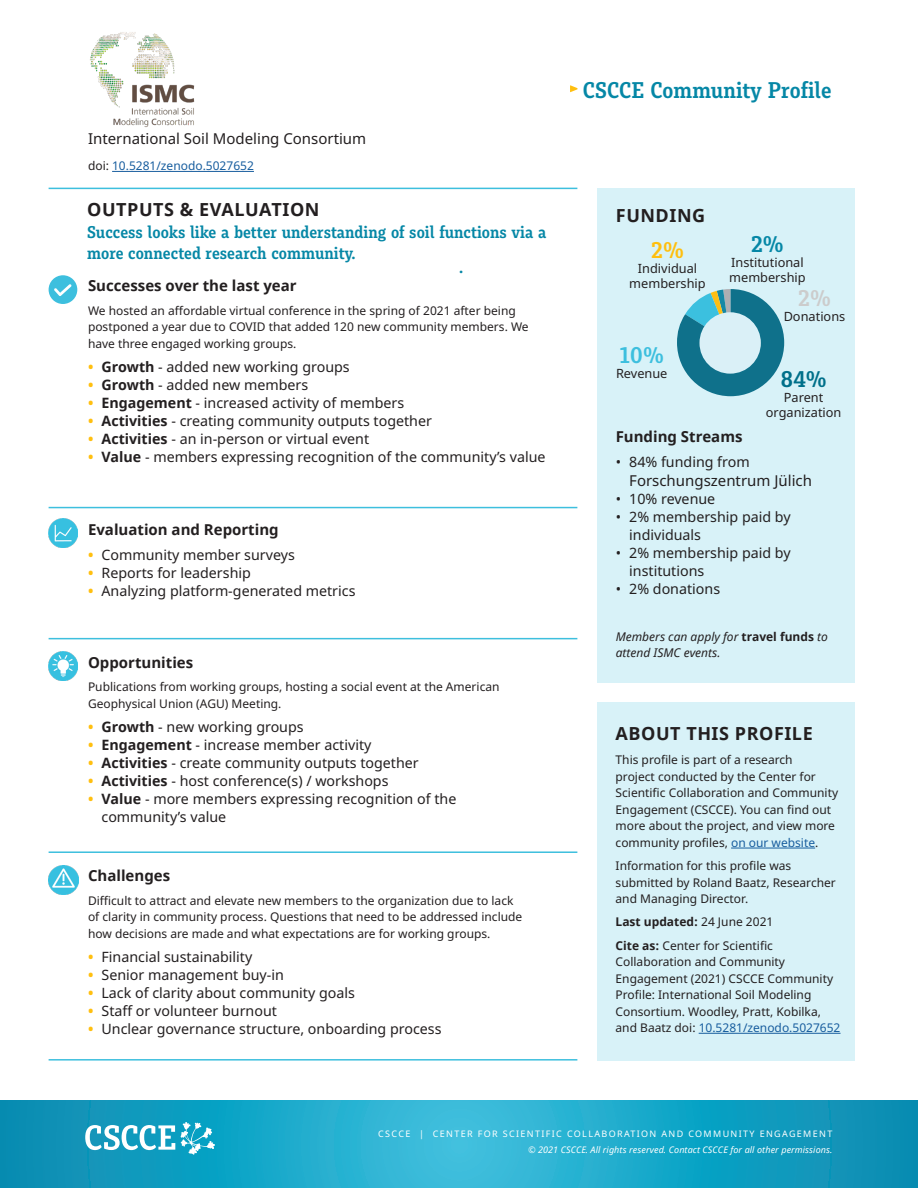
<style>
.page{position:relative;width:918px;height:1188px;background:#fff}
.page>*{position:absolute;margin:0;border:0;box-sizing:border-box;transform-origin:0 0}
.Call_Out{font:600 24px "Muriza";color:#0587a6}
.Call_Out-2{font:600 24px "Muriza";color:#00708a}
.Call_Out-3{font:600 24px "Muriza";color:#3dbfde}
.Call_Out-4{font:600 24px "Muriza";color:#ffbf0f}
.Call_Out-5{font:600 24px "Muriza";color:#ccc}
.Pull_Quote{font:600 18px/21px "Muriza";color:#0587a6}
.t1{font:700 18px "Noto Sans";letter-spacing:.03em;color:#231f20}
.Bullet_Header{font:700 15px "Noto Sans";color:#231f20}
.Body_Copy{font:15px "Noto Sans";color:#231f20}
.t2{font:14.25px/18px "Noto Sans";color:#231f20}
._8_5_pt_Small_Font{font:12.75px/15px "Noto Sans";color:#231f20;text-align:center}
._8_pt_Small_Font{font:12px/16.5px "Noto Sans";color:#231f20}
.Bullet_Header-2{font:12px/16.5px "Noto Sans";color:#231f20}
._8_pt_Small_Font-2{font:italic 12px/16.5px "Noto Sans";color:#231f20}
.Body_Copy-2{font:12px "Noto Sans";color:#175d9e}
._8_pt_Small_Font-3{font:700 12px "Noto Sans";color:#231f20}
.t3{font:italic 9px "Noto Sans";letter-spacing:.01em;color:#fff}
.t4{font:9px "Noto Sans";letter-spacing:.15em;color:#fff}
.s1{color:#231f20}
.s2{font-weight:700;color:#ffbf0f}
.s3{font-weight:700}
.s4{font-weight:700;font-style:normal}
.s5{color:#175d9e}
.s6{font-weight:400}
</style>
<div class="page">
<svg style="left:0;top:1100px;width:918px;height:88px;background:#1ba4c6"></svg>
<svg style="left:85px;top:1125px;width:90px;height:25px"></svg>
<svg style="left:181px;top:1122px;width:34px;height:33px"></svg>
<hr style="left:112px;top:171px;width:142px;height:1px;background:#175d9e">
<img style="left:90px;top:32px;width:105px;height:95px">
<hr style="left:49px;top:188px;width:528px;height:1px;background:#3dbfde">
<svg style="left:570px;top:85px;width:8px;height:7px"></svg>
<hr style="left:49px;top:1059px;width:528px;height:2px;background:#3dbfde">
<div style="left:49px;top:275px;width:28px;height:29px;background:#3dbfde;border-radius:50%"></div>
<svg style="left:54px;top:284px;width:18px;height:12px"></svg>
<div style="left:597px;top:188px;width:257px;height:495px;background:#d8f2f8"></div>
<svg style="left:677px;top:289px;width:107px;height:107px"></svg>
<div style="left:699px;top:312px;width:62px;height:62px;background:#daf0f7;border-radius:50%"></div>
<div style="left:597px;top:702px;width:257px;height:359px;background:#d8f2f8"></div>
<hr style="left:731px;top:848px;width:84px;height:1px;background:#175d9e">
<hr style="left:699px;top:1033px;width:142px;height:1px;background:#175d9e">
<img style="left:49px;top:652px;width:29px;height:29px">
<img style="left:49px;top:865px;width:29px;height:30px">
<hr style="left:49px;top:507px;width:528px;height:1px;background:#3dbfde">
<hr style="left:49px;top:638px;width:528px;height:1px;background:#3dbfde">
<hr style="left:49px;top:851px;width:528px;height:2px;background:#3dbfde">
<img style="left:49px;top:519px;width:28px;height:28px">
<p class="Body_Copy" style="left:88px;top:128px;width:280px">International Soil Modeling Consortium</p>
<p class="Body_Copy-2" style="left:88px;top:157px;width:167px"><span class="s1">doi:</span> 10.5281/zenodo.5027652</p>
<h2 class="t1" style="left:87px;top:197px;width:234px">OUTPUTS &amp; EVALUATION</h2>
<p class="Pull_Quote" style="left:87px;top:221px;width:461px">Success looks like a better understanding of soil functions via a more connected research community.</p>
<p class="Pull_Quote" style="left:459px;top:257px;width:6px">.</p>
<p class="Bullet_Header" style="left:88px;top:275px;width:210px">Successes over the last year</p>
<p class="Bullet_Header-2" style="left:88px;top:302px;width:442px">We hosted an affordable virtual conference in the spring of 2021 after being postponed a year due to COVID that added 120 new community members. We have three engaged working groups.</p>
<p class="t2" style="left:88px;top:358px;width:263px"><span class="s2">•</span> <span class="s3">Growth</span> - added new working groups</p>
<p class="t2" style="left:88px;top:376px;width:222px"><span class="s2">•</span> <span class="s3">Growth</span> - added new members</p>
<p class="t2" style="left:88px;top:394px;width:318px"><span class="s2">•</span> <span class="s3">Engagement</span> - increased activity of members</p>
<p class="t2" style="left:88px;top:412px;width:346px"><span class="s2">•</span> <span class="s3">Activities</span> - creating community outputs together</p>
<p class="t2" style="left:88px;top:430px;width:283px"><span class="s2">•</span> <span class="s3">Activities</span> - an in-person or virtual event</p>
<p class="t2" style="left:88px;top:448px;width:459px"><span class="s2">•</span> <span class="s3">Value</span> - members expressing recognition of the community’s value</p>
<p class="Bullet_Header" style="left:88px;top:519px;width:192px">Evaluation and Reporting</p>
<p class="t2" style="left:88px;top:546px;width:208px"><span class="s2">•</span> Community member surveys</p>
<p class="t2" style="left:88px;top:564px;width:164px"><span class="s2">•</span> Reports for leadership</p>
<p class="t2" style="left:88px;top:582px;width:269px"><span class="s2">•</span> Analyzing platform-generated metrics</p>
<p class="Bullet_Header" style="left:88px;top:652px;width:107px">Opportunities</p>
<p class="Bullet_Header-2" style="left:88px;top:679px;width:413px">Publications from working groups, hosting a social event at the American<br>Geophysical Union (AGU) Meeting.</p>
<p class="t2" style="left:88px;top:718px;width:217px"><span class="s2">•</span> <span class="s3">Growth</span> - new working groups</p>
<p class="t2" style="left:88px;top:736px;width:285px"><span class="s2">•</span> <span class="s3">Engagement</span> - increase member activity</p>
<p class="t2" style="left:88px;top:754px;width:332px"><span class="s2">•</span> <span class="s3">Activities</span> - create community outputs together</p>
<p class="t2" style="left:88px;top:772px;width:302px"><span class="s2">•</span> <span class="s3">Activities</span> - host conference(s) / workshops</p>
<p class="t2" style="left:102px;top:790px;width:356px;text-indent:-14px"><span class="s2">•</span> <span class="s3">Value</span> - more members expressing recognition of the community’s value</p>
<p class="Bullet_Header" style="left:88px;top:865px;width:84px">Challenges</p>
<p class="Bullet_Header-2" style="left:88px;top:892px;width:436px">Difficult to attract and elevate new members to the organization due to lack of clarity in community process. Questions that need to be addressed include how decisions are made and what expectations are for working groups.</p>
<p class="t2" style="left:88px;top:948px;width:166px"><span class="s2">•</span> Financial sustainability</p>
<p class="t2" style="left:88px;top:966px;width:197px"><span class="s2">•</span> Senior management buy-in</p>
<p class="t2" style="left:88px;top:984px;width:268px"><span class="s2">•</span> Lack of clarity about community goals</p>
<p class="t2" style="left:88px;top:1002px;width:190px"><span class="s2">•</span> Staff or volunteer burnout</p>
<p class="t2" style="left:88px;top:1020px;width:355px"><span class="s2">•</span> Unclear governance structure, onboarding process</p>
<h1 class="Call_Out" style="left:583px;top:76px;width:250px">CSCCE Community Profile</h1>
<h2 class="t1" style="left:616px;top:203px;width:91px">FUNDING</h2>
<p class="Call_Out-4" style="left:651px;top:237px;width:34px">2%</p>
<p class="_8_5_pt_Small_Font" style="left:629px;top:262px;width:78px">Individual membership</p>
<p class="Call_Out-3" style="left:620px;top:341px;width:45px">10%</p>
<p class="_8_5_pt_Small_Font" style="left:616px;top:366px;width:53px">Revenue</p>
<p class="Call_Out" style="left:751px;top:230px;width:34px">2%</p>
<p class="_8_5_pt_Small_Font" style="left:729px;top:255px;width:78px;text-align:left">Institutional membership</p>
<p class="Call_Out-5" style="left:798px;top:285px;width:34px">2%</p>
<p class="_8_5_pt_Small_Font" style="left:784px;top:310px;width:63px">Donations</p>
<p class="Call_Out-2" style="left:781px;top:365px;width:47px">84%</p>
<p class="_8_5_pt_Small_Font" style="left:766px;top:390px;width:77px">Parent organization</p>
<p class="Bullet_Header" style="left:616px;top:426px;width:128px">Funding Streams</p>
<p class="t2" style="left:616px;top:453px;width:136px">• 84% funding from</p>
<p class="Body_Copy" style="left:629px;top:470px;width:184px">Forschungszentrum Jülich</p>
<p class="t2" style="left:616px;top:491px;width:101px">• 10% revenue</p>
<p class="t2" style="left:629px;top:509px;width:163px;text-indent:-14px">• 2% membership paid by individuals</p>
<p class="t2" style="left:629px;top:545px;width:163px;text-indent:-14px">• 2% membership paid by institutions</p>
<p class="t2" style="left:616px;top:581px;width:106px">• 2% donations</p>
<p class="_8_pt_Small_Font-2" style="left:616px;top:628px;width:214px">Members can apply for <span class="s4">travel funds</span> to attend ISMC events.</p>
<h2 class="t1" style="left:616px;top:720px;width:199px">ABOUT THIS PROFILE</h2>
<p class="_8_pt_Small_Font" style="left:616px;top:752px;width:224px">This profile is part of a research<br>project conducted by the Center for Scientific Collaboration and Community Engagement (CSCCE). You can find out more about the project, and view more community profiles, <span class="s5">on our website</span>.</p>
<p class="_8_pt_Small_Font" style="left:616px;top:858px;width:222px">Information for this profile was submitted by Roland Baatz, Researcher and Managing Director.</p>
<p class="_8_pt_Small_Font-3" style="left:616px;top:913px;width:159px">Last updated: <span class="s6">24 June 2021</span></p>
<p class="_8_pt_Small_Font" style="left:616px;top:937px;width:226px"><span class="s3">Cite as:</span> Center for Scientific Collaboration and Community Engagement (2021) CSCCE Community Profile: International Soil Modeling Consortium. Woodley, Pratt, Kobilka, and Baatz doi: <span class="s5">10.5281/zenodo.5027652</span></p>
<p class="t4" style="left:378px;top:1127px;width:456px">CSCCE | CENTER FOR SCIENTIFIC COLLABORATION AND COMMUNITY ENGAGEMENT</p>
<p class="t3" style="left:528px;top:1143px;width:306px">© 2021 CSCCE. All rights reserved. Contact CSCCE for all other permissions.</p>
</div>
